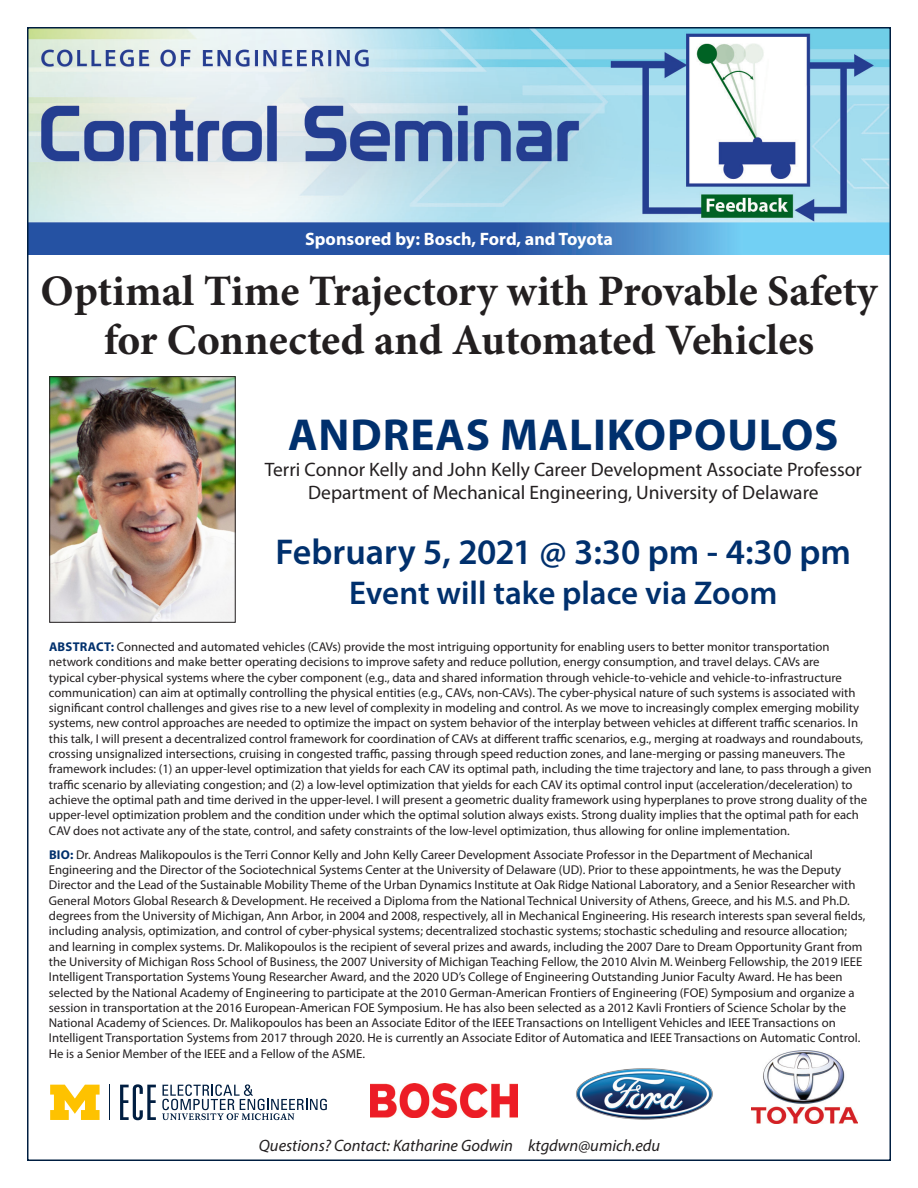
<style>
.page{position:relative;width:918px;height:1188px;background:#fff}
.page>*{position:absolute;margin:0;border:0;box-sizing:border-box;transform-origin:0 0}
.t1{font:700 45px "Myriad Pro";letter-spacing:.02em;color:#00306d}
.t2{font:700 43.5px/49.5px "Minion Pro";color:#231f20;text-align:center}
.t3{font:600 36px "Myriad Pro";color:#00306d}
.t4{font:600 33px "Myriad Pro";color:#00306d}
.t5{font:19.5px/23.4px "Myriad Pro";color:#231f20;text-align:center}
.t6{font:700 18px "Myriad Pro";color:#fff}
.t7{font:italic 16.5px "Myriad Pro";color:#231f20}
.t8{font:12.75px/15.3px "Myriad Pro";color:#231f20}
.s1{font-weight:700;color:#00306d}
</style>
<div class="page">
<img style="left:30px;top:30px;width:858px;height:225px">
<hr style="left:110px;top:1085px;width:1px;height:35px;background:#001e41">
<svg style="left:50px;top:1085px;width:50px;height:35px"></svg>
<svg style="left:120px;top:1084px;width:36px;height:36px"></svg>
<svg style="left:162px;top:1084px;width:165px;height:36px"></svg>
<img style="left:370px;top:1084px;width:148px;height:34px">
<img style="left:576px;top:1068px;width:137px;height:52px">
<img style="left:751px;top:1051px;width:107px;height:72px">
<img style="left:52px;top:378px;width:181px;height:242px">
<p class="t6" style="left:305px;top:227px;width:309px">Sponsored by: Bosch, Ford, and Toyota</p>
<p class="t2" style="left:41px;top:265px;width:838px">Optimal Time Trajectory with Provable Safety for Connected and Automated Vehicles</p>
<p class="t1" style="left:288px;top:405px;width:552px">ANDREAS MALIKOPOULOS</p>
<p class="t5" style="left:265px;top:457px;width:598px">Terri Connor Kelly and John Kelly Career Development Associate Professor<br>Department of Mechanical Engineering, University of Delaware</p>
<p class="t3" style="left:276px;top:529px;width:577px">February 5, 2021 @ 3:30 pm - 4:30 pm</p>
<p class="t4" style="left:349px;top:572px;width:430px">Event will take place via Zoom</p>
<p class="t8" style="left:49px;top:639px;width:824px"><span class="s1">ABSTRACT:</span> Connected and automated vehicles (CAVs) provide the most intriguing opportunity for enabling users to better monitor transportation network conditions and make better operating decisions to improve safety and reduce pollution, energy consumption, and travel delays. CAVs are<br>typical cyber-physical systems where the cyber component (e.g., data and shared information through vehicle-to-vehicle and vehicle-to-infrastructure communication) can aim at optimally controlling the physical entities (e.g., CAVs, non-CAVs). The cyber-physical nature of such systems is associated with significant control challenges and gives rise to a new level of complexity in modeling and control. As we move to increasingly complex emerging mobility systems, new control approaches are needed to optimize the impact on system behavior of the interplay between vehicles at different traffic scenarios. In this talk, I will present a decentralized control framework for coordination of CAVs at different traffic scenarios, e.g., merging at roadways and roundabouts, crossing unsignalized intersections, cruising in congested traffic, passing through speed reduction zones, and lane-merging or passing maneuvers. The framework includes: (1) an upper-level optimization that yields for each CAV its optimal path, including the time trajectory and lane, to pass through a given traffic scenario by alleviating congestion; and (2) a low-level optimization that yields for each CAV its optimal control input (acceleration/deceleration) to achieve the optimal path and time derived in the upper-level. I will present a geometric duality framework using hyperplanes to prove strong duality of the upper-level optimization problem and the condition under which the optimal solution always exists. Strong duality implies that the optimal path for each CAV does not activate any of the state, control, and safety constraints of the low-level optimization, thus allowing for online implementation.</p>
<p class="t8" style="left:49px;top:847px;width:818px"><span class="s1">BIO:</span> Dr. Andreas Malikopoulos is the Terri Connor Kelly and John Kelly Career Development Associate Professor in the Department of Mechanical Engineering and the Director of the Sociotechnical Systems Center at the University of Delaware (UD). Prior to these appointments, he was the Deputy Director and the Lead of the Sustainable Mobility Theme of the Urban Dynamics Institute at Oak Ridge National Laboratory, and a Senior Researcher with General Motors Global Research &amp; Development. He received a Diploma from the National Technical University of Athens, Greece, and his M.S. and Ph.D. degrees from the University of Michigan, Ann Arbor, in 2004 and 2008, respectively, all in Mechanical Engineering. His research interests span several fields, including analysis, optimization, and control of cyber-physical systems; decentralized stochastic systems; stochastic scheduling and resource allocation; and learning in complex systems. Dr. Malikopoulos is the recipient of several prizes and awards, including the 2007 Dare to Dream Opportunity Grant from the University of Michigan Ross School of Business, the 2007 University of Michigan Teaching Fellow, the 2010 Alvin M. Weinberg Fellowship, the 2019 IEEE Intelligent Transportation Systems Young Researcher Award, and the 2020 UD’s College of Engineering Outstanding Junior Faculty Award. He has been selected by the National Academy of Engineering to participate at the 2010 German-American Frontiers of Engineering (FOE) Symposium and organize a session in transportation at the 2016 European-American FOE Symposium. He has also been selected as a 2012 Kavli Frontiers of Science Scholar by the National Academy of Sciences. Dr. Malikopoulos has been an Associate Editor of the IEEE Transactions on Intelligent Vehicles and IEEE Transactions on Intelligent Transportation Systems from 2017 through 2020. He is currently an Associate Editor of Automatica and IEEE Transactions on Automatic Control.<br>He is a Senior Member of the IEEE and a Fellow of the ASME.</p>
<p class="t7" style="left:259px;top:1135px;width:403px">Questions? Contact: Katharine Godwin ktgdwn@umich.edu</p>
</div>
